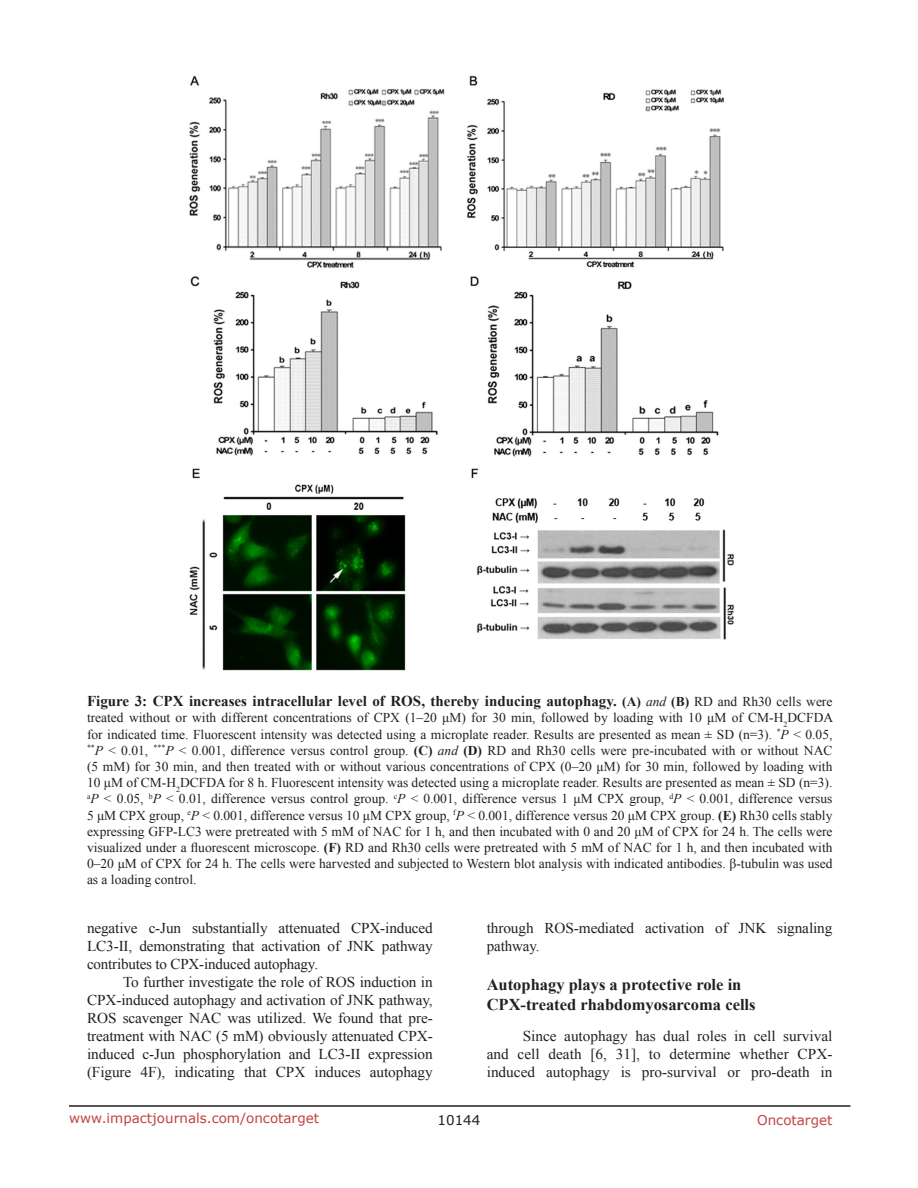
<style>
.page{position:relative;width:918px;height:1188px;background:#fff}
.page>*{position:absolute;margin:0;border:0;box-sizing:border-box;transform-origin:0 0}
.SubHeading{font:700 16.5px/19.8px "Times New Roman";color:#231f20}
.BodyText{font:15px/18px "Times New Roman";letter-spacing:-.005em;color:#231f20;text-align:justify}
.FigureText{font:700 15px "Times New Roman";color:#231f20}
.FigureText-2{font:13.5px/16.2px "Times New Roman";color:#231f20;text-align:justify}
.t1{font:13.5px "Verdana";color:#c24141}
.t2{font:13.5px "Verdana";color:#231f20}
.s1{font-size:13.5px}
.s2{font-weight:400;font-style:italic;font-size:13.5px}
.s3{font-weight:400;font-size:13.5px}
.s4{font-style:italic}
.s5{font-weight:700}
</style>
<div class="page">
<hr style="left:69px;top:1105px;width:781px;height:2px;background:#231f20">
<img style="left:189px;top:75px;width:545px;height:596px">
<div style="left:597px;top:662px;width:146px;height:23px;background:#fff"></div>
<p class="FigureText" style="left:87px;top:691px;width:747px">Figure 3: CPX increases intracellular level of ROS, thereby inducing autophagy. <span class="s1">(A)</span> <span class="s2">and</span> <span class="s1">(B)</span> <span class="s3">RD and Rh30 cells were</span></p>
<p class="FigureText-2" style="left:87px;top:710px;width:748px">treated without or with different concentrations of CPX (1–20 μM) for 30 min, followed by loading with 10 μM of CM-H<sub>2</sub>DCFDA for indicated time. Fluorescent intensity was detected using a microplate reader. Results are presented as mean ± SD (n=3). <sup>*</sup><span class="s4">P</span> &lt; 0.05, <sup>**</sup><span class="s4">P</span> &lt; 0.01, <sup>***</sup><span class="s4">P</span> &lt; 0.001, difference versus control group. <span class="s5">(C)</span> <span class="s4">and</span> <span class="s5">(D)</span> RD and Rh30 cells were pre-incubated with or without NAC (5 mM) for 30 min, and then treated with or without various concentrations of CPX (0–20 μM) for 30 min, followed by loading with 10 μM of CM-H<sub>2</sub>DCFDA for 8 h. Fluorescent intensity was detected using a microplate reader. Results are presented as mean ± SD (n=3). <sup>a</sup><span class="s4">P</span> &lt; 0.05, <sup>b</sup><span class="s4">P</span> &lt; 0.01, difference versus control group. <sup>c</sup><span class="s4">P</span> &lt; 0.001, difference versus 1 μM CPX group, <sup>d</sup><span class="s4">P</span> &lt; 0.001, difference versus 5 μM CPX group, <sup>e</sup><span class="s4">P</span> &lt; 0.001, difference versus 10 μM CPX group, <sup>f</sup><span class="s4">P</span> &lt; 0.001, difference versus 20 μM CPX group. <span class="s5">(E)</span> Rh30 cells stably expressing GFP-LC3 were pretreated with 5 mM of NAC for 1 h, and then incubated with 0 and 20 μM of CPX for 24 h. The cells were visualized under a fluorescent microscope. <span class="s5">(F)</span> RD and Rh30 cells were pretreated with 5 mM of NAC for 1 h, and then incubated with 0–20 μM of CPX for 24 h. The cells were harvested and subjected to Western blot analysis with indicated antibodies. β-tubulin was used as a loading control.</p>
<p class="BodyText" style="left:87px;top:919px;width:347px">negative c-Jun substantially attenuated CPX-induced LC3-II, demonstrating that activation of JNK pathway contributes to CPX-induced autophagy.</p>
<p class="BodyText" style="left:87px;top:973px;width:347px;text-indent:36px">To further investigate the role of ROS induction in CPX-induced autophagy and activation of JNK pathway, ROS scavenger NAC was utilized. We found that pre&shy;treatment with NAC (5 mM) obviously attenuated CPX&shy;induced c-Jun phosphorylation and LC3-II expression (Figure 4F), indicating that CPX induces autophagy</p>
<p class="BodyText" style="left:487px;top:919px;width:347px">through ROS-mediated activation of JNK signaling pathway.</p>
<p class="SubHeading" style="left:487px;top:974px;width:270px">Autophagy plays a protective role in<br>CPX-treated rhabdomyosarcoma cells</p>
<p class="BodyText" style="left:487px;top:1027px;width:347px;text-indent:36px">Since autophagy has dual roles in cell survival and cell death [6, 31], to determine whether CPX&shy;induced autophagy is pro-survival or pro-death in</p>
<p class="t1" style="left:69px;top:1109px;width:252px">www.impactjournals.com/oncotarget</p>
<p class="t2" style="left:438px;top:1111px;width:44px">10144</p>
<p class="t1" style="left:757px;top:1111px;width:77px">Oncotarget</p>
</div>
